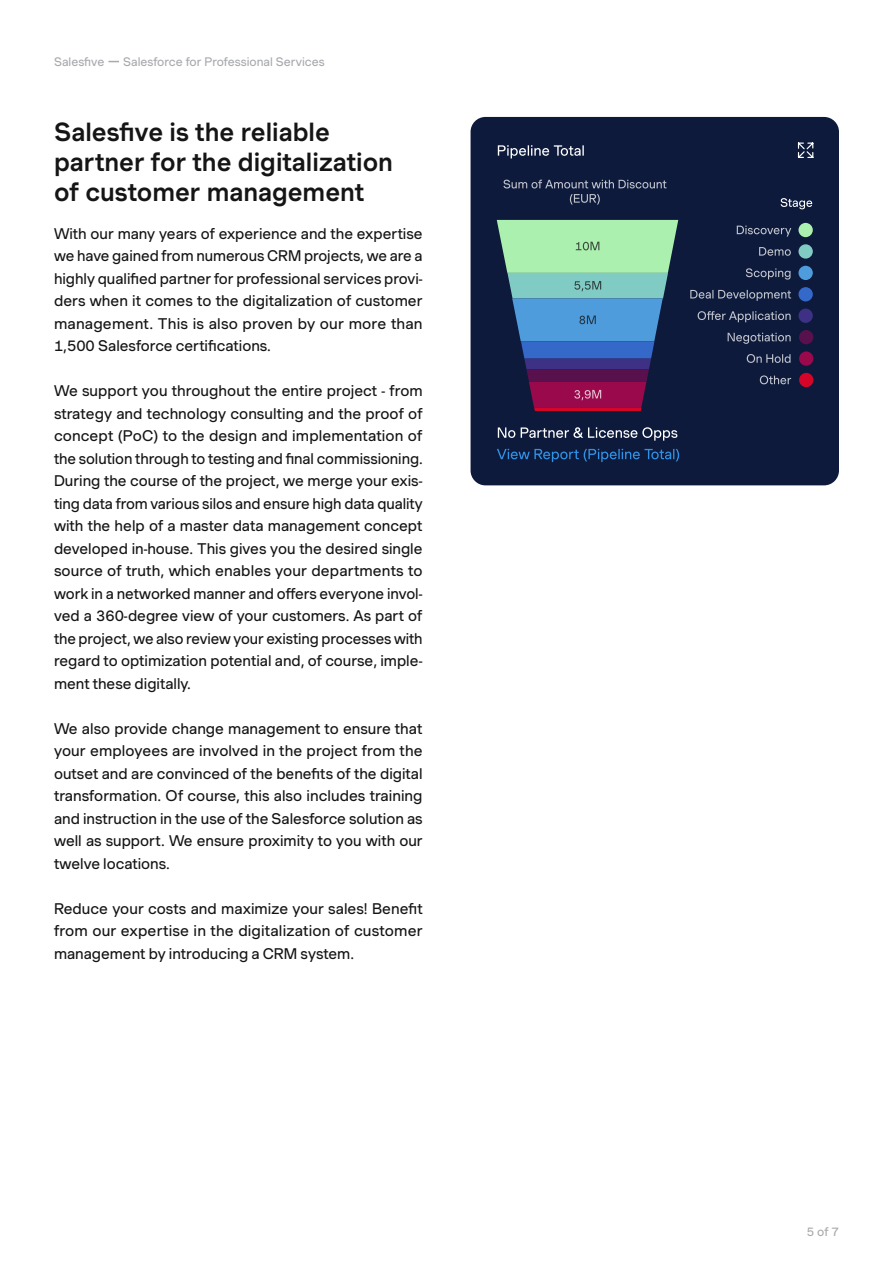
<style>
.page{position:relative;width:893px;height:1263px;background:#fff}
.page>*{position:absolute;margin:0;border:0;box-sizing:border-box;transform-origin:0 0}
.t1{font:500 25.5px/30px "Muoto";color:#151515}
.t2{font:15px/22.5px "Muoto";color:#141414;text-align:justify}
.t3{font:12px "Muoto";color:#a8a9ad}
</style>
<div class="page">
<div style="left:471px;top:117px;width:368px;height:368px;background:#0d1a3c;border-radius:15px"></div>
<svg style="left:737px;top:225px;width:54px;height:12px"></svg>
<svg style="left:497px;top:220px;width:181px;height:191px"></svg>
<svg style="left:781px;top:198px;width:31px;height:11px"></svg>
<svg style="left:759px;top:247px;width:32px;height:9px"></svg>
<div style="left:798px;top:223px;width:15px;height:14px;background:#abf0af;border-radius:50%"></div>
<div style="left:798px;top:244px;width:15px;height:15px;background:#80ccc5;border-radius:50%"></div>
<svg style="left:746px;top:268px;width:44px;height:12px"></svg>
<svg style="left:690px;top:290px;width:101px;height:11px"></svg>
<div style="left:798px;top:266px;width:15px;height:14px;background:#4f9cdd;border-radius:50%"></div>
<div style="left:798px;top:287px;width:15px;height:14px;background:#3569c9;border-radius:50%"></div>
<svg style="left:698px;top:311px;width:93px;height:11px"></svg>
<svg style="left:728px;top:333px;width:63px;height:11px"></svg>
<svg style="left:747px;top:354px;width:43px;height:9px"></svg>
<svg style="left:760px;top:375px;width:31px;height:9px"></svg>
<div style="left:798px;top:309px;width:15px;height:14px;background:#3e3185;border-radius:50%"></div>
<div style="left:799px;top:330px;width:14px;height:14px;background:#58114d;border-radius:50%"></div>
<div style="left:799px;top:351px;width:14px;height:15px;background:#9a094c;border-radius:50%"></div>
<div style="left:799px;top:373px;width:14px;height:14px;background:#d40528;border-radius:50%"></div>
<svg style="left:797px;top:142px;width:17px;height:16px"></svg>
<svg style="left:498px;top:145px;width:86px;height:13px"></svg>
<svg style="left:497px;top:449px;width:182px;height:13px"></svg>
<svg style="left:498px;top:427px;width:179px;height:14px"></svg>
<svg style="left:503px;top:180px;width:163px;height:25px"></svg>
<p class="t3" style="left:54px;top:52px;width:52px">Salesfive</p>
<p class="t3" style="left:123px;top:52px;width:203px">Salesforce for Professional Services</p>
<p class="t1" style="left:54px;top:117px;width:277px">Salesfive is the reliable</p>
<p class="t1" style="left:54px;top:147px;width:341px">partner for the digitalization of customer management</p>
<p class="t2" style="left:54px;top:222px;width:370px">With our many years of experience and the expertise we have gained from numerous CRM projects, we are a highly qualified partner for professional services provi&shy;ders when it comes to the digitalization of customer management. This is also proven by our more than 1,500 Salesforce certifications.</p>
<p class="t2" style="left:54px;top:379px;width:370px">We support you throughout the entire project - from strategy and technology consulting and the proof of concept (PoC) to the design and implementation of the solution through to testing and final commissioning.<br>During the course of the project, we merge your exis&shy;ting data from various silos and ensure high data quality with the help of a master data management concept developed in-house. This gives you the desired single source of truth, which enables your departments to work in a networked manner and offers everyone invol&shy;ved a 360-degree view of your customers. As part of the project, we also review your existing processes with regard to optimization potential and, of course, imple&shy;ment these digitally.</p>
<p class="t2" style="left:54px;top:717px;width:370px">We also provide change management to ensure that your employees are involved in the project from the outset and are convinced of the benefits of the digital transformation. Of course, this also includes training and instruction in the use of the Salesforce solution as well as support. We ensure proximity to you with our twelve locations.</p>
<p class="t2" style="left:54px;top:897px;width:370px">Reduce your costs and maximize your sales! Benefit from our expertise in the digitalization of customer management by introducing a CRM system.</p>
<p class="t3" style="left:807px;top:1223px;width:34px">5 of 7</p>
</div>
